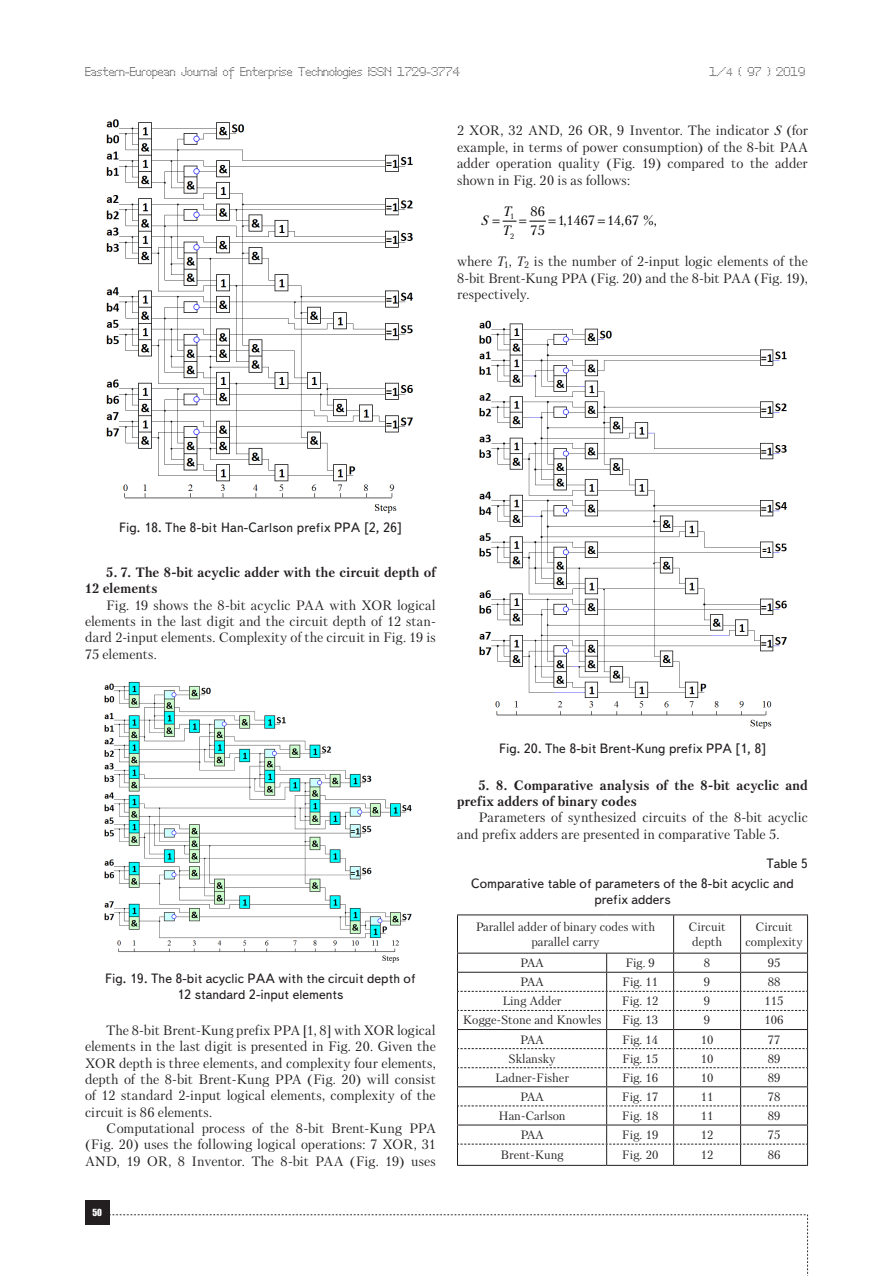
<style>
.page{position:relative;width:893px;height:1276px;background:#fff}
.page>*{position:absolute;margin:0;border:0;box-sizing:border-box;transform-origin:0 0}
.t1{font:13.5px/16.4px "Petersburg C";color:#231f20;text-align:justify}
.t2{font:13.5px/16.2px "Text Book C";color:#231f20;text-align:center}
.t3{font:700 13.5px/16.4px "Petersburg C";letter-spacing:.01em;color:#231f20}
.t4{font:13.5px "Petersburg C";letter-spacing:.005em;color:#000}
.t5{font:italic 13.5px "Petersburg C";color:#000}
.t6{font:12px/14.4px "Petersburg C";color:#231f20;text-align:center}
.t7{font:12px "Perfo";letter-spacing:.015em;color:#231f20}
.t8{font:9px "Impact";color:#fff}
.t9{font:7.8px "Petersburg C";color:#000}
.s1{font-size:10.5px}
.s2{font-style:italic}
</style>
<div class="page">
<div style="left:85px;top:1200px;width:24px;height:24px;background:#231f20"></div>
<svg style="left:109px;top:1214px;width:699px;height:62px"></svg>
<hr style="left:457px;top:914px;width:150px;height:1px;background:#231f20">
<hr style="left:457px;top:915px;width:1px;height:37px;background:#231f20">
<hr style="left:607px;top:914px;width:67px;height:1px;background:#231f20">
<hr style="left:674px;top:914px;width:67px;height:1px;background:#231f20">
<hr style="left:673px;top:915px;width:1px;height:37px;background:#231f20">
<hr style="left:741px;top:914px;width:67px;height:1px;background:#231f20">
<hr style="left:740px;top:915px;width:1px;height:37px;background:#231f20">
<hr style="left:807px;top:915px;width:1px;height:37px;background:#231f20">
<hr style="left:457px;top:952px;width:150px;height:1px;background:#231f20">
<hr style="left:607px;top:952px;width:67px;height:1px;background:#231f20">
<hr style="left:674px;top:952px;width:67px;height:1px;background:#231f20">
<hr style="left:741px;top:952px;width:67px;height:1px;background:#231f20">
<hr style="left:457px;top:1165px;width:150px;height:1px;background:#231f20">
<hr style="left:607px;top:1165px;width:67px;height:1px;background:#231f20">
<hr style="left:674px;top:1165px;width:67px;height:1px;background:#231f20">
<hr style="left:741px;top:1165px;width:67px;height:1px;background:#231f20">
<svg style="left:457px;top:953px;width:351px;height:212px"></svg>
<img style="left:106px;top:119px;width:308px;height:395px">
<img style="left:104px;top:681px;width:308px;height:282px">
<img style="left:479px;top:320px;width:309px;height:409px">
<svg style="left:502px;top:220px;width:44px;height:2px"></svg>
<p class="t7" style="left:85px;top:65px;width:376px">Eastern-European Journal of Enterprise Technologies ISSN 1729-3774</p>
<p class="t7" style="left:709px;top:65px;width:97px">1/<span class="s1">4</span> ( 97 ) 2019</p>
<p class="t1" style="left:457px;top:122px;width:352px">2 XOR, 32 AND, 26 OR, 9 Inventor. The indicator <span class="s2">S</span> (for example, in terms of power consumption) of the 8-bit PAA adder operation quality (Fig. 19) compared to the adder shown in Fig. 20 is as follows:</p>
<p class="t9" style="left:510px;top:212px;width:6px">1</p>
<p class="t9" style="left:510px;top:231px;width:6px">2</p>
<p class="t4" style="left:531px;top:203px;width:16px">86</p>
<p class="t5" style="left:503px;top:203px;width:9px">T</p>
<p class="t4" style="left:558px;top:212px;width:101px">1,1467 14,67 %,</p>
<p class="t5" style="left:481px;top:212px;width:9px">S</p>
<p class="t4" style="left:531px;top:222px;width:16px">75</p>
<p class="t5" style="left:503px;top:223px;width:9px">T</p>
<p class="t1" style="left:457px;top:253px;width:352px">where <span class="s2">T</span><sub>1</sub>, <span class="s2">T</span><sub>2</sub> is the number of 2-input logic elements of the 8-bit Brent-Kung PPA (Fig. 20) and the 8-bit PAA (Fig. 19), respectively.</p>
<p class="t2" style="left:119px;top:519px;width:284px">Fig. 18. The 8-bit Han-Carlson prefix PPA [2, 26]</p>
<p class="t3" style="left:85px;top:564px;width:352px;text-indent:21px">5. 7. The 8-bit acyclic adder with the circuit depth of<br>12 elements</p>
<p class="t1" style="left:85px;top:596px;width:352px;text-indent:21px">Fig. 19 shows the 8-bit acyclic PAA with XOR logical elements in the last digit and the circuit depth of 12 stan&shy;dard 2-input elements. Complexity of the circuit in Fig. 19 is 75 elements.</p>
<p class="t2" style="left:105px;top:970px;width:312px">Fig. 19. The 8-bit acyclic PAA with the circuit depth of<br>12 standard 2-input elements</p>
<p class="t1" style="left:85px;top:1022px;width:352px;text-indent:21px">The 8-bit Brent-Kung prefix PPA [1, 8] with XOR logical elements in the last digit is presented in Fig. 20. Given the XOR depth is three elements, and complexity four elements, depth of the 8-bit Brent-Kung PPA (Fig. 20) will consist of 12 standard 2-input logical elements, complexity of the circuit is 86 elements.</p>
<p class="t1" style="left:85px;top:1120px;width:352px;text-indent:21px">Computational process of the 8-bit Brent-Kung PPA (Fig. 20) uses the following logical operations: 7 XOR, 31<br>AND, 19 OR, 8 Inventor. The 8-bit PAA (Fig. 19) uses</p>
<p class="t8" style="left:92px;top:1205px;width:11px">50</p>
<p class="t2" style="left:499px;top:740px;width:269px">Fig. 20. The 8-bit Brent-Kung prefix PPA [1, 8]</p>
<p class="t3" style="left:457px;top:776px;width:352px;text-indent:21px">5. 8. Comparative analysis of the 8-bit acyclic and prefix adders of binary codes</p>
<p class="t1" style="left:457px;top:809px;width:352px;text-indent:21px">Parameters of synthesized circuits of the 8-bit acyclic and prefix adders are presented in comparative Table 5.</p>
<p class="t2" style="left:471px;top:853px;width:338px;line-height:20.4px;text-align:left;text-indent:295px">Table 5<br>Comparative table of parameters of the 8-bit acyclic and</p>
<p class="t2" style="left:594px;top:892px;width:78px">prefix adders</p>
<p class="t6" style="left:476px;top:919px;width:181px">Parallel adder of binary codes with parallel carry</p>
<p class="t6" style="left:688px;top:919px;width:39px">Circuit depth</p>
<p class="t6" style="left:745px;top:919px;width:59px">Circuit complexity</p>
<p class="t6" style="left:520px;top:955px;width:25px">PAA</p>
<p class="t6" style="left:625px;top:955px;width:31px">Fig. 9</p>
<p class="t6" style="left:704px;top:955px;width:8px">8</p>
<p class="t6" style="left:768px;top:955px;width:14px">95</p>
<p class="t6" style="left:520px;top:974px;width:25px">PAA</p>
<p class="t6" style="left:622px;top:974px;width:37px">Fig. 11</p>
<p class="t6" style="left:704px;top:974px;width:8px">9</p>
<p class="t6" style="left:768px;top:974px;width:14px">88</p>
<p class="t6" style="left:502px;top:993px;width:61px">Ling Adder</p>
<p class="t6" style="left:622px;top:993px;width:38px">Fig. 12</p>
<p class="t6" style="left:704px;top:993px;width:8px">9</p>
<p class="t6" style="left:765px;top:993px;width:20px">115</p>
<p class="t6" style="left:463px;top:1013px;width:140px">Kogge-Stone and Knowles</p>
<p class="t6" style="left:622px;top:1013px;width:37px">Fig. 13</p>
<p class="t6" style="left:704px;top:1013px;width:8px">9</p>
<p class="t6" style="left:765px;top:1013px;width:20px">106</p>
<p class="t6" style="left:520px;top:1032px;width:25px">PAA</p>
<p class="t6" style="left:622px;top:1032px;width:37px">Fig. 14</p>
<p class="t6" style="left:701px;top:1032px;width:14px">10</p>
<p class="t6" style="left:768px;top:1032px;width:14px">77</p>
<p class="t6" style="left:509px;top:1051px;width:48px">Sklansky</p>
<p class="t6" style="left:622px;top:1051px;width:37px">Fig. 15</p>
<p class="t6" style="left:701px;top:1051px;width:14px">10</p>
<p class="t6" style="left:768px;top:1051px;width:14px">89</p>
<p class="t6" style="left:495px;top:1070px;width:75px">Ladner-Fisher</p>
<p class="t6" style="left:622px;top:1070px;width:37px">Fig. 16</p>
<p class="t6" style="left:701px;top:1070px;width:14px">10</p>
<p class="t6" style="left:768px;top:1070px;width:14px">89</p>
<p class="t6" style="left:520px;top:1089px;width:25px">PAA</p>
<p class="t6" style="left:622px;top:1089px;width:38px">Fig. 17</p>
<p class="t6" style="left:701px;top:1089px;width:14px">11</p>
<p class="t6" style="left:768px;top:1089px;width:14px">78</p>
<p class="t6" style="left:498px;top:1108px;width:69px">Han-Carlson</p>
<p class="t6" style="left:622px;top:1108px;width:38px">Fig. 18</p>
<p class="t6" style="left:701px;top:1108px;width:14px">11</p>
<p class="t6" style="left:768px;top:1108px;width:14px">89</p>
<p class="t6" style="left:520px;top:1127px;width:25px">PAA</p>
<p class="t6" style="left:622px;top:1127px;width:38px">Fig. 19</p>
<p class="t6" style="left:701px;top:1127px;width:14px">12</p>
<p class="t6" style="left:768px;top:1127px;width:14px">75</p>
<p class="t6" style="left:500px;top:1147px;width:65px">Brent-Kung</p>
<p class="t6" style="left:622px;top:1147px;width:38px">Fig. 20</p>
<p class="t6" style="left:701px;top:1147px;width:14px">12</p>
<p class="t6" style="left:768px;top:1147px;width:14px">86</p>
</div>
